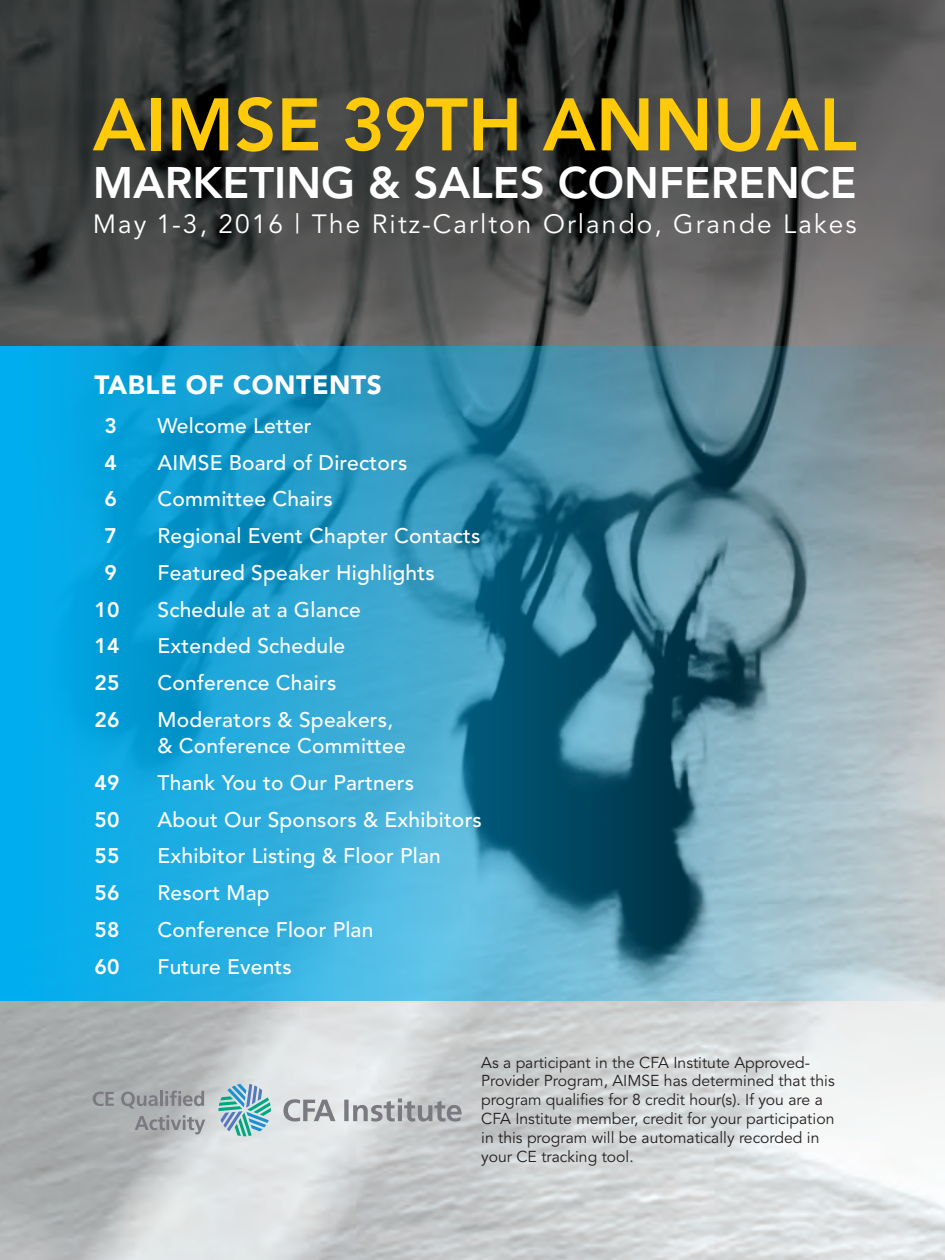
<style>
.page{position:relative;width:945px;height:1260px;background:#fff}
.page>*{position:absolute;margin:0;border:0;box-sizing:border-box;transform-origin:0 0}
.text{font:800 73.5px "Avenir";color:#feca0a}
.text-2{font:800 43.75px "Avenir";color:#fff}
.text-3{font:26.25px "Avenir";letter-spacing:.08em;color:#fff}
.t1{font:900 26.25px "Avenir";letter-spacing:.025em;color:#fff}
.t2{font:500 21px/26.2px "Avenir";letter-spacing:.01em;color:#fff}
.t3{font:800 21px "Avenir";letter-spacing:.01em;color:#fff}
.text-4{font:15.75px/18.9px "Avenir";color:#231f20}
</style>
<div class="page">
<img style="left:0;top:0;width:945px;height:1260px">
<img style="left:0;top:346px;width:945px;height:655px">
<svg style="left:218px;top:1084px;width:53px;height:52px;background:#92c2cb"></svg>
<svg style="left:283px;top:1099px;width:52px;height:23px"></svg>
<div style="left:344px;top:1100px;width:5px;height:21px;background:#7b7a81"></div>
<svg style="left:353px;top:1098px;width:109px;height:24px;background:#b0b1b4"></svg>
<svg style="left:93px;top:1092px;width:21px;height:14px"></svg>
<svg style="left:121px;top:1092px;width:37px;height:17px"></svg>
<hr style="left:160px;top:1091px;width:3px;height:15px;background:#7b7a81">
<svg style="left:165px;top:1091px;width:39px;height:15px"></svg>
<svg style="left:135px;top:1115px;width:70px;height:19px"></svg>
<p class="text" style="left:93px;top:81px;width:766px">AIMSE 39TH ANNUAL</p>
<p class="text-2" style="left:93px;top:157px;width:765px">MARKETING &amp; SALES CONFERENCE</p>
<p class="text-3" style="left:93px;top:208px;width:766px">May 1-3, 2016 | The Ritz-Carlton Orlando, Grande Lakes</p>
<p class="t1" style="left:95px;top:369px;width:289px">TABLE OF CONTENTS</p>
<p class="t3" style="left:105px;top:413px;width:14px">3</p>
<p class="t2" style="left:158px;top:413px;width:156px">Welcome Letter</p>
<p class="t3" style="left:105px;top:450px;width:14px">4</p>
<p class="t2" style="left:158px;top:450px;width:251px">AIMSE Board of Directors</p>
<p class="t3" style="left:105px;top:487px;width:14px">6</p>
<p class="t2" style="left:158px;top:487px;width:177px">Committee Chairs</p>
<p class="t3" style="left:105px;top:523px;width:14px">7</p>
<p class="t2" style="left:158px;top:523px;width:324px">Regional Event Chapter Contacts</p>
<p class="t3" style="left:105px;top:560px;width:14px">9</p>
<p class="t2" style="left:158px;top:560px;width:279px">Featured Speaker Highlights</p>
<p class="t3" style="left:94px;top:597px;width:27px">10</p>
<p class="t2" style="left:158px;top:597px;width:205px">Schedule at a Glance</p>
<p class="t3" style="left:94px;top:634px;width:27px">14</p>
<p class="t2" style="left:158px;top:634px;width:189px">Extended Schedule</p>
<p class="t3" style="left:94px;top:670px;width:27px">25</p>
<p class="t2" style="left:158px;top:670px;width:180px">Conference Chairs</p>
<p class="t3" style="left:94px;top:707px;width:27px">26</p>
<p class="t2" style="left:158px;top:707px;width:250px">Moderators &amp; Speakers, &amp; Conference Committee</p>
<p class="t3" style="left:94px;top:770px;width:27px">49</p>
<p class="t2" style="left:158px;top:770px;width:258px">Thank You to Our Partners</p>
<p class="t3" style="left:94px;top:807px;width:27px">50</p>
<p class="t2" style="left:158px;top:807px;width:326px">About Our Sponsors &amp; Exhibitors</p>
<p class="t3" style="left:94px;top:844px;width:27px">55</p>
<p class="t2" style="left:158px;top:844px;width:285px">Exhibitor Listing &amp; Floor Plan</p>
<p class="t3" style="left:94px;top:880px;width:27px">56</p>
<p class="t2" style="left:158px;top:880px;width:114px">Resort Map</p>
<p class="t3" style="left:94px;top:917px;width:27px">58</p>
<p class="t2" style="left:158px;top:917px;width:217px">Conference Floor Plan</p>
<p class="t3" style="left:94px;top:954px;width:27px">60</p>
<p class="t2" style="left:158px;top:954px;width:136px">Future Events</p>
<p class="text-4" style="left:481px;top:1053px;width:355px">As a participant in the CFA Institute Approved-Provider Program, AIMSE has determined that this program qualifies for 8 credit hour(s). If you are a CFA Institute member, credit for your participation in this program will be automatically recorded in your CE tracking tool.</p>
</div>
